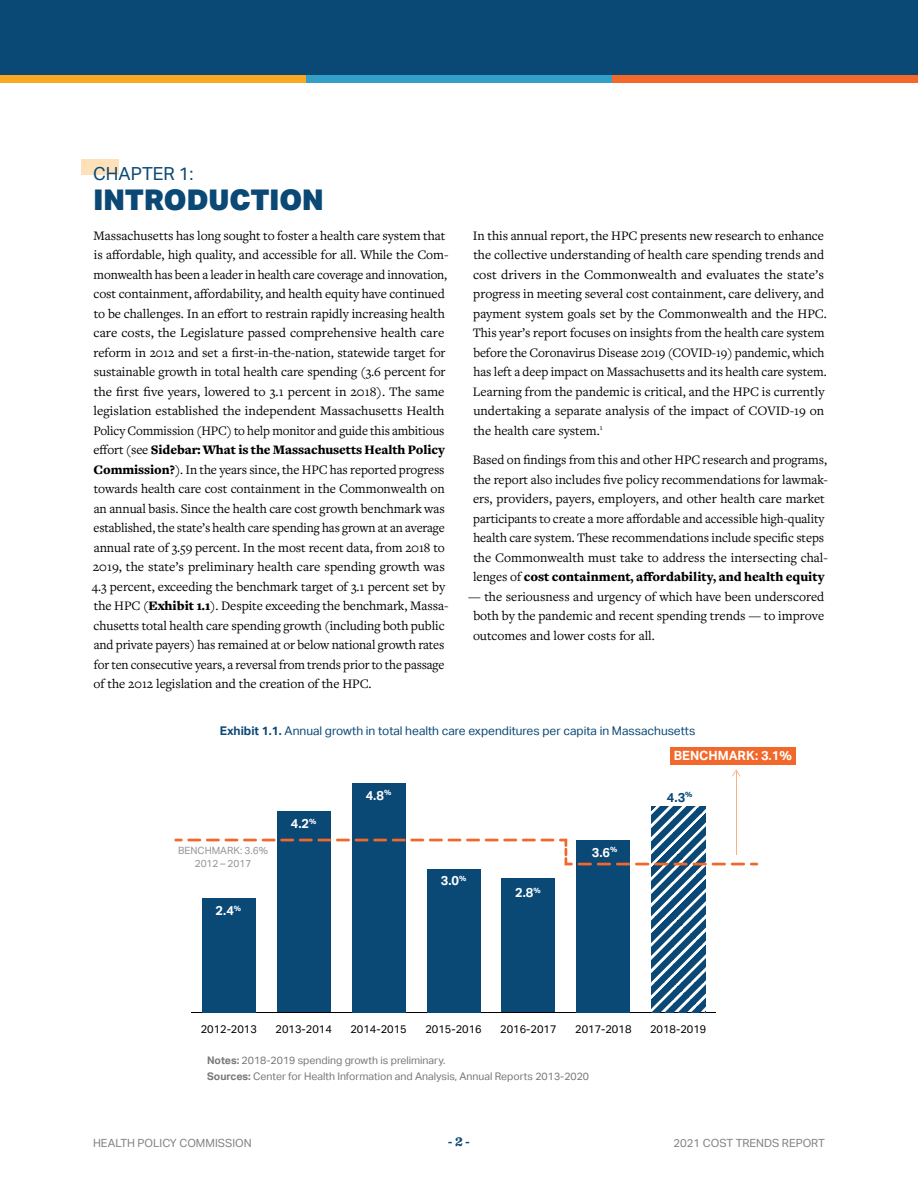
<style>
.page{position:relative;width:918px;height:1188px;background:#fff}
.page>*{position:absolute;margin:0;border:0;box-sizing:border-box;transform-origin:0 0}
.Chapter_title{font:900 28.5px "Aktiv Grotesk";color:#0a4875}
.Chapter_title-2{font:18px "Aktiv Grotesk";color:#0a4875}
.body{font:13.5px/19.5px "Freight Text Pro";letter-spacing:-.005em;color:#000}
.t1{font:700 13.5px "Sentinel";color:#0a4875}
.t2{font:700 12.75px "Aktiv Grotesk";color:#fff}
.t3{font:700 12.75px "Aktiv Grotesk";color:#0a4875}
.Exhibit_title{font:12px "Aktiv Grotesk";color:#0a4875}
.t4{font:11.25px "Aktiv Grotesk";color:#808285}
.t5{font:10.95px "Aktiv Grotesk";color:#000}
.Notes{font:10.5px "Aktiv Grotesk";color:#77787b}
.t6{font:10.05px/12.1px "Aktiv Grotesk";color:#939598;text-align:center}
.s1{font-weight:900}
.s2{font-weight:700}
</style>
<div class="page">
<div style="left:0;top:75px;width:306px;height:7px;background:#faa821"></div>
<div style="left:306px;top:75px;width:306px;height:7px;background:#33a0c8"></div>
<div style="left:612px;top:75px;width:306px;height:7px;background:#f2682b"></div>
<div style="left:0;top:0;width:918px;height:75px;background:#0a4875"></div>
<div style="left:81px;top:160px;width:38px;height:15px;background:#ffe1b9"></div>
<hr style="left:191px;top:1012px;width:525px;height:1px;background:#000">
<div style="left:202px;top:898px;width:54px;height:114px;background:#0a4875"></div>
<div style="left:277px;top:812px;width:54px;height:200px;background:#0a4875"></div>
<div style="left:352px;top:783px;width:54px;height:229px;background:#0a4875"></div>
<div style="left:427px;top:869px;width:53px;height:143px;background:#0a4875"></div>
<div style="left:501px;top:879px;width:54px;height:133px;background:#0a4875"></div>
<div style="left:576px;top:840px;width:54px;height:172px;background:#0a4875"></div>
<svg style="left:651px;top:807px;width:54px;height:205px;fill:#0a4875"></svg>
<div style="left:670px;top:747px;width:126px;height:17px;background:#f2682b"></div>
<svg style="left:174px;top:839px;width:584px;height:26px"></svg>
<hr style="left:736px;top:771px;width:1px;height:84px;background:#faaf86">
<svg style="left:732px;top:770px;width:8px;height:6px"></svg>
<h1 class="Chapter_title-2" style="left:93px;top:163px;width:102px">CHAPTER 1:</h1>
<h1 class="Chapter_title" style="left:94px;top:181px;width:232px">INTRODUCTION</h1>
<p class="body" style="left:92px;top:225px;width:358px">Massachusetts has long sought to foster a health care system that is affordable, high quality, and accessible for all. While the Com&shy;monwealth has been a leader in health care coverage and innovation, cost containment, affordability, and health equity have continued to be challenges. In an effort to restrain rapidly increasing health care costs, the Legislature passed comprehensive health care reform in 2012 and set a first-in-the-nation, statewide target for sustainable growth in total health care spending (3.6 percent for the first five years, lowered to 3.1 percent in 2018). The same legislation established the independent Massachusetts Health Policy Commission (HPC) to help monitor and guide this ambitious effort (see <span class="s1">Sidebar: What is the Massachusetts Health Policy Commission?</span>). In the years since, the HPC has reported progress towards health care cost containment in the Commonwealth on an annual basis. Since the health care cost growth benchmark was established, the state’s health care spending has grown at an average annual rate of 3.59 percent. In the most recent data, from 2018 to 2019, the state’s preliminary health care spending growth was 4.3 percent, exceeding the benchmark target of 3.1 percent set by the HPC (<span class="s1">Exhibit 1.1</span>). Despite exceeding the benchmark, Massa&shy;chusetts total health care spending growth (including both public and private payers) has remained at or below national growth rates for ten consecutive years, a reversal from trends prior to the passage of the 2012 legislation and the creation of the HPC.</p>
<p class="body" style="left:473px;top:225px;width:356px">In this annual report, the HPC presents new research to enhance the collective understanding of health care spending trends and cost drivers in the Commonwealth and evaluates the state’s progress in meeting several cost containment, care delivery, and payment system goals set by the Commonwealth and the HPC.<br>This year’s report focuses on insights from the health care system before the Coronavirus Disease 2019 (COVID-19) pandemic, which has left a deep impact on Massachusetts and its health care system.<br>Learning from the pandemic is critical, and the HPC is currently undertaking a separate analysis of the impact of COVID-19 on the health care system.<sup>1</sup></p>
<p class="body" style="left:473px;top:450px;width:357px">Based on findings from this and other HPC research and programs, the report also includes five policy recommendations for lawmak&shy;ers, providers, payers, employers, and other health care market participants to create a more affordable and accessible high-quality health care system. These recommendations include specific steps the Commonwealth must take to address the intersecting chal&shy;lenges of <span class="s1">cost containment, affordability, and health equity</span></p>
<p class="body" style="left:473px;top:586px;width:353px;text-align:justify;text-indent:-5px">— the seriousness and urgency of which have been underscored both by the pandemic and recent spending trends — to improve outcomes and lower costs for all.</p>
<h2 class="Exhibit_title" style="left:220px;top:723px;width:477px"><span class="s2">Exhibit 1.1.</span> Annual growth in total health care expenditures per capita in Massachusetts</h2>
<p class="t6" style="left:178px;top:845px;width:91px">BENCHMARK: 3.6%<br>2012 – 2017</p>
<p class="t2" style="left:216px;top:903px;width:27px">2.4<sup>%</sup></p>
<p class="t2" style="left:291px;top:817px;width:27px">4.2<sup>%</sup></p>
<p class="t2" style="left:366px;top:788px;width:27px">4.8<sup>%</sup></p>
<p class="t2" style="left:441px;top:873px;width:27px">3.0<sup>%</sup></p>
<p class="t2" style="left:515px;top:886px;width:27px">2.8<sup>%</sup></p>
<p class="t2" style="left:592px;top:845px;width:27px">3.6<sup>%</sup></p>
<p class="t2" style="left:674px;top:748px;width:119px">BENCHMARK: 3.1%</p>
<p class="t3" style="left:667px;top:790px;width:27px">4.3<sup>%</sup></p>
<p class="t5" style="left:201px;top:1023px;width:58px">2012-2013</p>
<p class="t5" style="left:276px;top:1023px;width:58px">2013-2014</p>
<p class="t5" style="left:350px;top:1023px;width:58px">2014-2015</p>
<p class="t5" style="left:425px;top:1023px;width:58px">2015-2016</p>
<p class="t5" style="left:500px;top:1023px;width:58px">2016-2017</p>
<p class="t5" style="left:575px;top:1023px;width:58px">2017-2018</p>
<p class="t5" style="left:650px;top:1023px;width:58px">2018-2019</p>
<p class="Notes" style="left:207px;top:1054px;width:240px"><span class="s2">Notes:</span> 2018-2019 spending growth is preliminary.</p>
<p class="Notes" style="left:207px;top:1070px;width:384px"><span class="s2">Sources:</span> Center for Health Information and Analysis, Annual Reports 2013-2020</p>
<p class="t4" style="left:93px;top:1136px;width:160px">HEALTH POLICY COMMISSION</p>
<p class="t1" style="left:448px;top:1131px;width:24px">- 2 -</p>
<p class="t4" style="left:674px;top:1136px;width:153px">2021 COST TRENDS REPORT</p>
</div>
